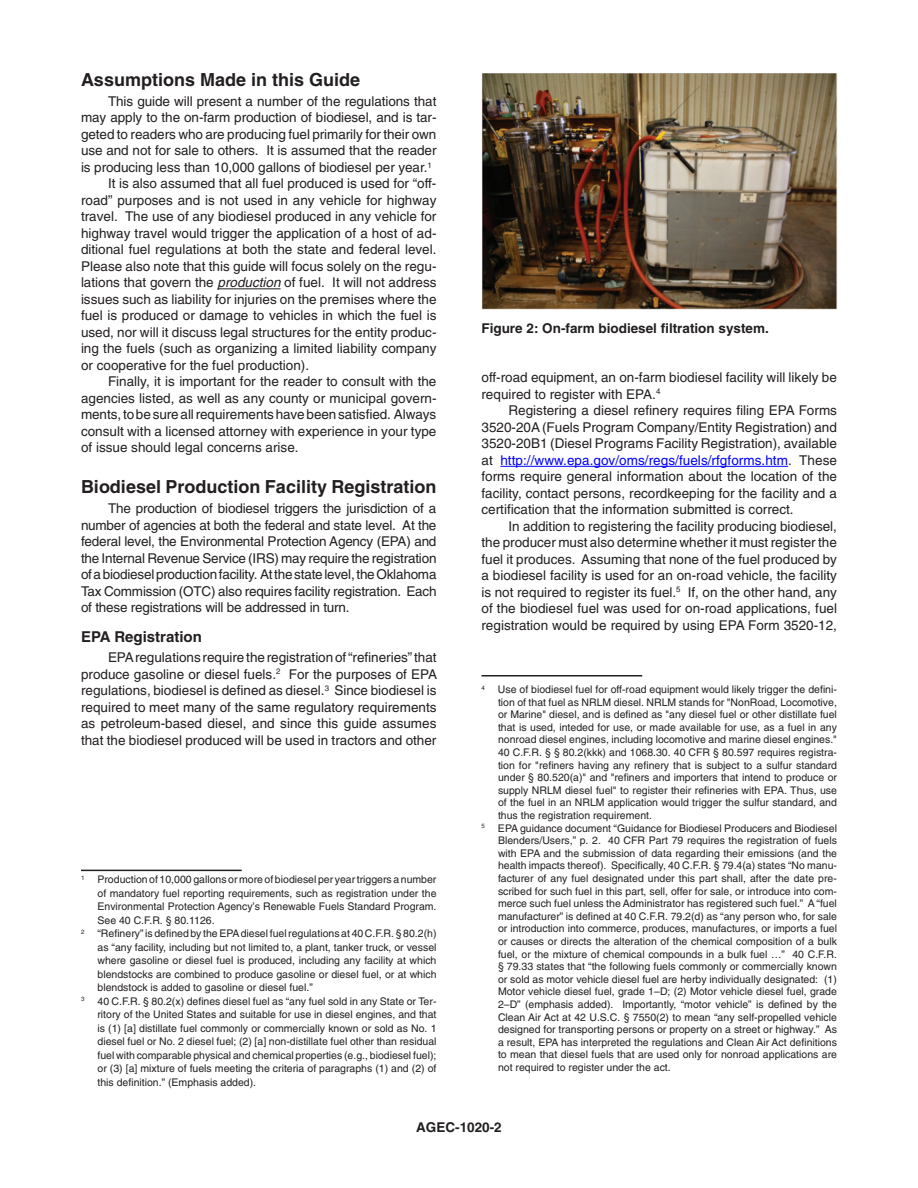
<style>
.page{position:relative;width:918px;height:1188px;background:#fff}
.page>*{position:absolute;margin:0;border:0;box-sizing:border-box;transform-origin:0 0}
.Subhead_1{font:700 18px "Helvetica";color:#231f20}
.Subhead_2{font:700 15px "Helvetica";color:#231f20}
.Body_Text{font:13.5px/16.5px "Helvetica";color:#231f20;text-align:justify}
.Body_Text-2{font:700 13.5px "Helvetica";color:#231f20}
.Body_Text-3{font:10.5px/12.6px "Helvetica";color:#231f20;text-align:justify}
.s1{font-style:italic}
.s2{color:#00f}
</style>
<div class="page">
<hr style="left:218px;top:289px;width:63px;height:1px;background:#231f20">
<hr style="left:500px;top:466px;width:288px;height:1px;background:#00f">
<img style="left:482px;top:73px;width:355px;height:236px">
<hr style="left:81px;top:870px;width:161px;height:1px;background:#231f20">
<hr style="left:482px;top:675px;width:160px;height:1px;background:#231f20">
<p class="Subhead_1" style="left:81px;top:69px;width:281px">Assumptions Made in this Guide</p>
<p class="Body_Text" style="left:81px;top:93px;width:357px;text-indent:27px">This guide will present a number of the regulations that may apply to the on-farm production of biodiesel, and is tar&shy;geted to readers who are producing fuel primarily for their own use and not for sale to others. It is assumed that the reader is producing less than 10,000 gallons of biodiesel per year.<sup>1</sup></p>
<p class="Body_Text" style="left:81px;top:175px;width:357px;text-indent:27px">It is also assumed that all fuel produced is used for “off&shy;road” purposes and is not used in any vehicle for highway travel. The use of any biodiesel produced in any vehicle for highway travel would trigger the application of a host of ad&shy;ditional fuel regulations at both the state and federal level.<br>Please also note that this guide will focus solely on the regu&shy;lations that govern the <span class="s1">production</span> of fuel. It will not address issues such as liability for injuries on the premises where the fuel is produced or damage to vehicles in which the fuel is used, nor will it discuss legal structures for the entity produc&shy;ing the fuels (such as organizing a limited liability company or cooperative for the fuel production).</p>
<p class="Body_Text" style="left:81px;top:373px;width:357px;text-indent:27px">Finally, it is important for the reader to consult with the agencies listed, as well as any county or municipal govern&shy;ments, to be sure all requirements have been satisfied. Always consult with a licensed attorney with experience in your type of issue should legal concerns arise.</p>
<p class="Subhead_1" style="left:81px;top:476px;width:357px">Biodiesel Production Facility Registration</p>
<p class="Body_Text" style="left:81px;top:500px;width:357px;text-indent:27px">The production of biodiesel triggers the jurisdiction of a number of agencies at both the federal and state level. At the federal level, the Environmental Protection Agency (EPA) and the Internal Revenue Service (IRS) may require the registration of a biodiesel production facility. At the state level, the Oklahoma Tax Commission (OTC) also requires facility registration. Each of these registrations will be addressed in turn.</p>
<p class="Subhead_2" style="left:81px;top:628px;width:122px">EPA Registration</p>
<p class="Body_Text" style="left:81px;top:649px;width:358px;text-indent:27px">EPA regulations require the registration of “refineries” that produce gasoline or diesel fuels.<sup>2</sup> For the purposes of EPA regulations, biodiesel is defined as diesel.<sup>3</sup> Since biodiesel is required to meet many of the same regulatory requirements as petroleum-based diesel, and since this guide assumes that the biodiesel produced will be used in tractors and other</p>
<p class="Body_Text-3" style="left:98px;top:873px;width:341px;line-height:13.5px;text-indent:-16px"><sup>1</sup> Production of 10,000 gallons or more of biodiesel per year triggers a number of mandatory fuel reporting requirements, such as registration under the Environmental Protection Agency’s Renewable Fuels Standard Program.<br>See 40 C.F.R. § 80.1126.</p>
<p class="Body_Text-3" style="left:98px;top:927px;width:341px;line-height:13.5px;text-indent:-16px"><sup>2</sup> “Refinery” is defined by the EPA diesel fuel regulations at 40 C.F.R. § 80.2(h) as “any facility, including but not limited to, a plant, tanker truck, or vessel where gasoline or diesel fuel is produced, including any facility at which blendstocks are combined to produce gasoline or diesel fuel, or at which blendstock is added to gasoline or diesel fuel.”</p>
<p class="Body_Text-3" style="left:98px;top:994px;width:341px;line-height:13.5px;text-indent:-16px"><sup>3</sup> 40 C.F.R. § 80.2(x) defines diesel fuel as “any fuel sold in any State or Ter&shy;ritory of the United States and suitable for use in diesel engines, and that is (1) [a] distillate fuel commonly or commercially known or sold as No. 1 diesel fuel or No. 2 diesel fuel; (2) [a] non-distillate fuel other than residual fuel with comparable physical and chemical properties (e.g., biodiesel fuel); or (3) [a] mixture of fuels meeting the criteria of paragraphs (1) and (2) of this definition.” (Emphasis added).</p>
<p class="Body_Text-2" style="left:482px;top:320px;width:289px">Figure 2: On-farm biodiesel filtration system.</p>
<p class="Body_Text" style="left:482px;top:369px;width:357px">off-road equipment, an on-farm biodiesel facility will likely be required to register with EPA.<sup>4</sup></p>
<p class="Body_Text" style="left:482px;top:402px;width:357px;text-indent:27px">Registering a diesel refinery requires filing EPA Forms 3520-20A (Fuels Program Company/Entity Registration) and 3520-20B1 (Diesel Programs Facility Registration), available at <span class="s2">http://www.epa.gov/oms/regs/fuels/rfgforms.htm</span>. These forms require general information about the location of the facility, contact persons, recordkeeping for the facility and a certification that the information submitted is correct.</p>
<p class="Body_Text" style="left:482px;top:518px;width:357px;text-indent:27px">In addition to registering the facility producing biodiesel, the producer must also determine whether it must register the fuel it produces. Assuming that none of the fuel produced by a biodiesel facility is used for an on-road vehicle, the facility is not required to register its fuel.<sup>5</sup> If, on the other hand, any of the biodiesel fuel was used for on-road applications, fuel registration would be required by using EPA Form 3520-12,</p>
<p class="Body_Text-3" style="left:498px;top:683px;width:341px;text-indent:-16px"><sup>4</sup> Use of biodiesel fuel for off-road equipment would likely trigger the defini&shy;tion of that fuel as NRLM diesel. NRLM stands for "NonRoad, Locomotive, or Marine" diesel, and is defined as "any diesel fuel or other distillate fuel that is used, inteded for use, or made available for use, as a fuel in any nonroad diesel engines, including locomotive and marine diesel engines." 40 C.F.R. § § 80.2(kkk) and 1068.30. 40 CFR § 80.597 requires registra&shy;tion for "refiners having any refinery that is subject to a sulfur standard under § 80.520(a)" and "refiners and importers that intend to produce or supply NRLM diesel fuel" to register their refineries with EPA. Thus, use of the fuel in an NRLM application would trigger the sulfur standard, and thus the registration requirement.</p>
<p class="Body_Text-3" style="left:498px;top:822px;width:341px;text-indent:-16px"><sup>5</sup> EPA guidance document “Guidance for Biodiesel Producers and Biodiesel Blenders/Users,” p. 2. 40 CFR Part 79 requires the registration of fuels with EPA and the submission of data regarding their emissions (and the health impacts thereof). Specifically, 40 C.F.R. § 79.4(a) states “No manu&shy;facturer of any fuel designated under this part shall, after the date pre&shy;scribed for such fuel in this part, sell, offer for sale, or introduce into com&shy;merce such fuel unless the Administrator has registered such fuel.” A “fuel manufacturer” is defined at 40 C.F.R. 79.2(d) as “any person who, for sale or introduction into commerce, produces, manufactures, or imports a fuel or causes or directs the alteration of the chemical composition of a bulk fuel, or the mixture of chemical compounds in a bulk fuel …” 40 C.F.R. § 79.33 states that “the following fuels commonly or commercially known or sold as motor vehicle diesel fuel are herby individually designated: (1)<br>Motor vehicle diesel fuel, grade 1–D; (2) Motor vehicle diesel fuel, grade 2–D” (emphasis added). Importantly, “motor vehicle” is defined by the Clean Air Act at 42 U.S.C. § 7550(2) to mean “any self-propelled vehicle designed for transporting persons or property on a street or highway.” As a result, EPA has interpreted the regulations and Clean Air Act definitions to mean that diesel fuels that are used only for nonroad applications are not required to register under the act.</p>
<p class="Body_Text-2" style="left:416px;top:1119px;width:87px">AGEC-1020-2</p>
</div>
